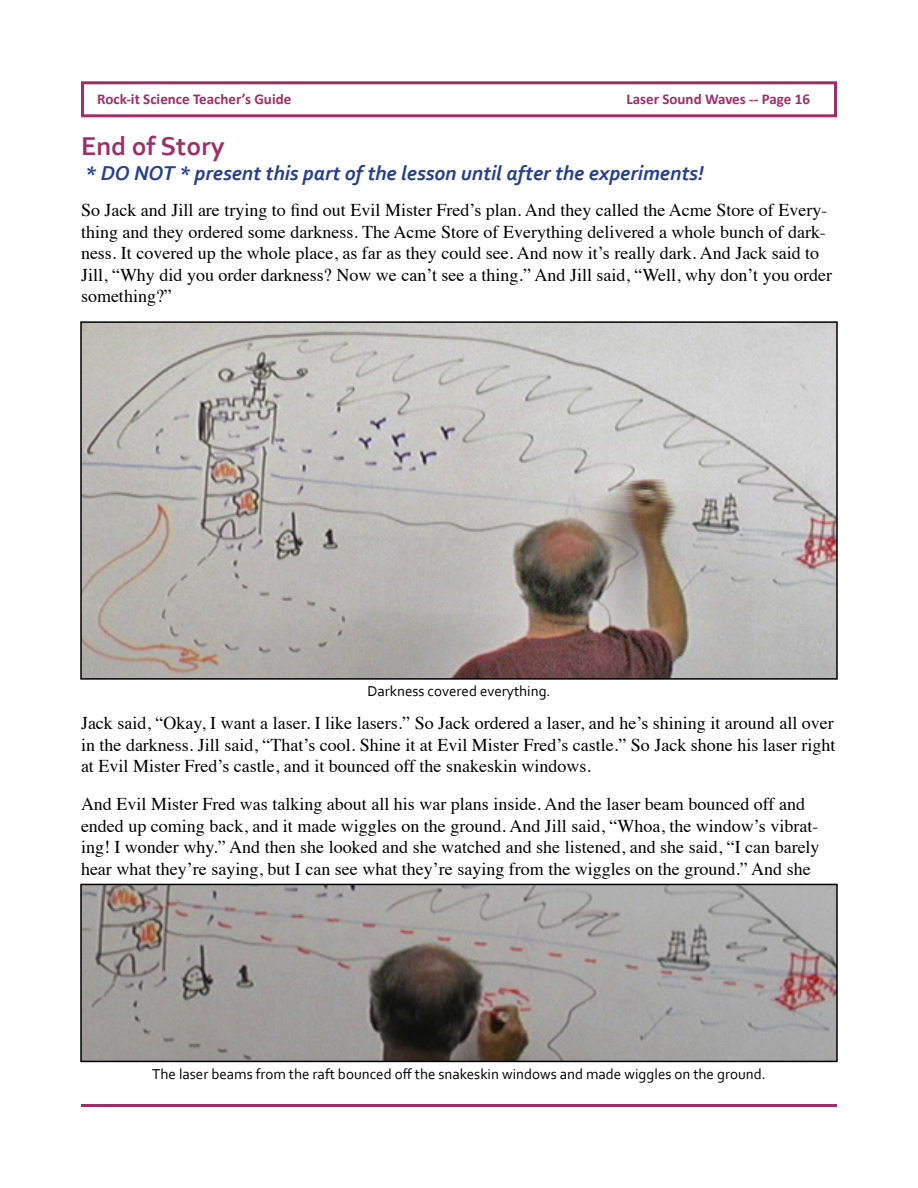
<style>
.page{position:relative;width:918px;height:1188px;background:#fff}
.page>*{position:absolute;margin:0;border:0;box-sizing:border-box;transform-origin:0 0}
.t1{font:700 27px "Corbel";color:#9f2e66}
.t2{font:italic 700 21px "Corbel";color:#25408f}
.t3{font:18px/21.6px "Times";color:#000}
.t4{font:15px "Corbel";color:#000}
.t5{font:700 15px "Calibri";color:#9f2e66}
</style>
<div class="page">
<div style="left:81px;top:81px;width:756px;height:36px;border:3px solid #9f2e66"></div>
<hr style="left:81px;top:1104px;width:756px;height:3px;background:#9f2e66">
<img style="left:83px;top:324px;width:752px;height:353px">
<div style="left:80px;top:321px;width:758px;height:359px;border:2px solid #000"></div>
<img style="left:83px;top:887px;width:752px;height:172px">
<div style="left:80px;top:884px;width:758px;height:178px;border:2px solid #000"></div>
<p class="t5" style="left:97px;top:90px;width:196px">Rock-it Science Teacher’s Guide</p>
<p class="t5" style="left:626px;top:90px;width:185px">Laser Sound Waves -- Page 16</p>
<h1 class="t1" style="left:81px;top:129px;width:145px">End of Story</h1>
<p class="t2" style="left:85px;top:160px;width:620px">* DO NOT * present this part of the lesson until after the experiments!</p>
<p class="t3" style="left:81px;top:198px;width:753px">So Jack and Jill are trying to find out Evil Mister Fred’s plan. And they called the Acme Store of Every&shy;thing and they ordered some darkness. The Acme Store of Everything delivered a whole bunch of dark&shy;ness. It covered up the whole place, as far as they could see. And now it’s really dark. And Jack said to Jill, “Why did you order darkness? Now we can’t see a thing.” And Jill said, “Well, why don’t you order something?”</p>
<p class="t4" style="left:367px;top:682px;width:185px">Darkness covered everything.</p>
<p class="t3" style="left:81px;top:711px;width:756px;text-align:justify">Jack said, “Okay, I want a laser. I like lasers.” So Jack ordered a laser, and he’s shining it around all over in the darkness. Jill said, “That’s cool. Shine it at Evil Mister Fred’s castle.” So Jack shone his laser right at Evil Mister Fred’s castle, and it bounced off the snakeskin windows.</p>
<p class="t3" style="left:81px;top:792px;width:740px">And Evil Mister Fred was talking about all his war plans inside. And the laser beam bounced off and ended up coming back, and it made wiggles on the ground. And Jill said, “Whoa, the window’s vibrat&shy;ing! I wonder why.” And then she looked and she watched and she listened, and she said, “I can barely hear what they’re saying, but I can see what they’re saying from the wiggles on the ground.” And she</p>
<p class="t4" style="left:152px;top:1064px;width:615px">The laser beams from the raft bounced off the snakeskin windows and made wiggles on the ground.</p>
</div>
